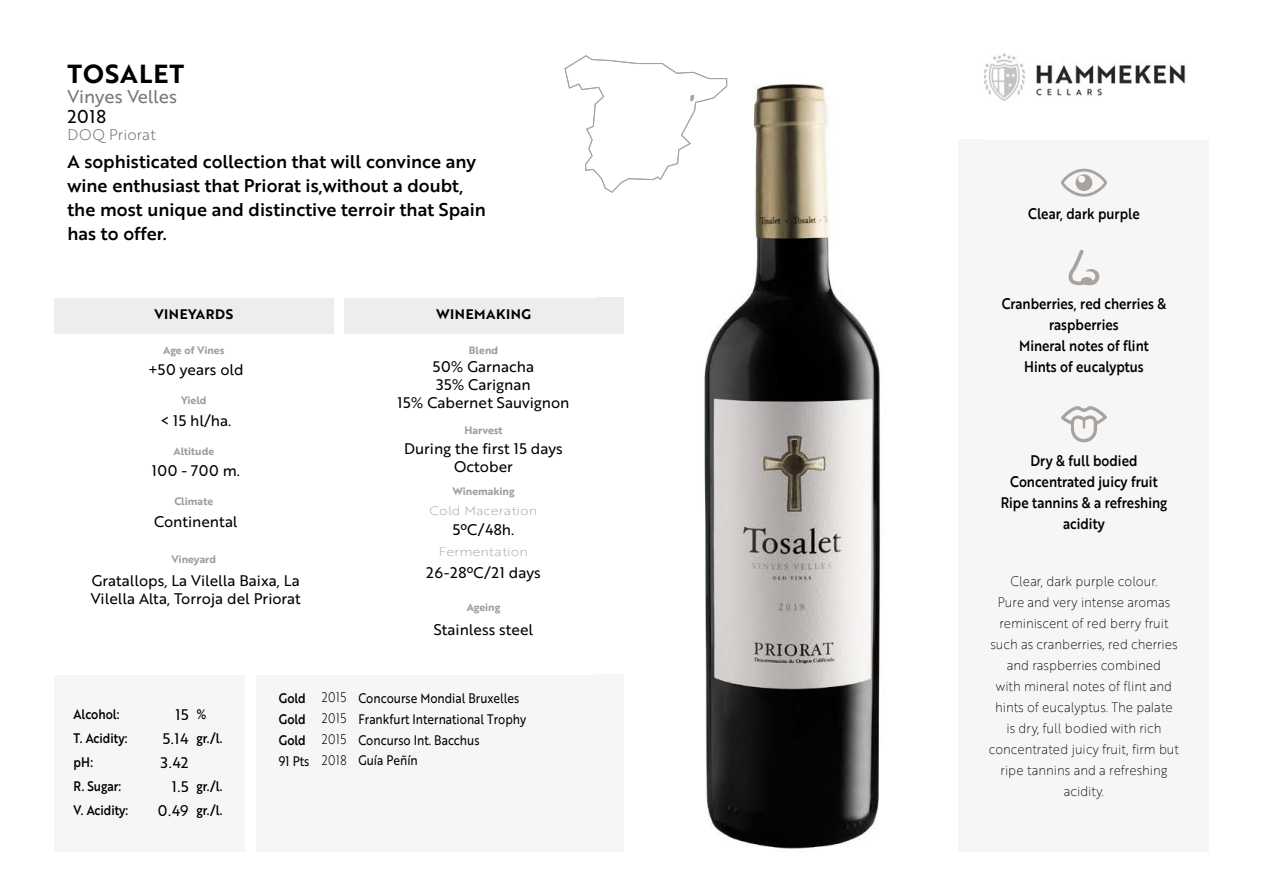
<style>
.page{position:relative;width:1263px;height:893px;background:#fff}
.page>*{position:absolute;margin:0;border:0;box-sizing:border-box;transform-origin:0 0}
.t1{font:25.5px "Brother 1816 Bold";color:#000}
.t2{font:18px/24px "Brother 1816 Medium";color:#000}
.t3{font:18px "Brother 1816 Regular";color:#777776}
.t4{font:18px "Brother 1816 Regular";color:#000}
.t5{font:15px/18px "Brother 1816 Regular";color:#000;text-align:center}
.t6{font:15px/21px "Brother 1816 Medium";color:#000;text-align:center;scale:.88 1}
.t7{font:15px "Brother 1816 Light";letter-spacing:.005em;color:#706f6f}
.t8{font:13.5px/21px "Brother 1816 Thin";color:#000;text-align:center;scale:.92 1}
.t9{font:13.5px/21px "Brother 1816 Regular";color:#000;scale:.87 1}
.t10{font:13.5px/21px "Brother 1816 Medium";color:#000;scale:.88 1}
.t11{font:13.5px "Brother 1816 Bold";letter-spacing:.04em;color:#000}
.t12{font:300 13.5px/21px "Brother 1816 Printed";letter-spacing:.04em;color:#000;text-align:justify;scale:.87 1}
.t13{font:13.5px "Brother 1816 Regular";color:#000;scale:.88 1}
.t14{font:12px "Brother 1816 Thin";color:#9d9d9c;scale:1.15 1}
.t15{font:10.5px "Brother 1816 Bold";color:#9d9d9c}
.s1{font-family:"Brother 1816 Printed";font-weight:300}
</style>
<div class="page">
<div style="left:958px;top:140px;width:251px;height:711px;background:#f7f6f6"></div>
<div style="left:257px;top:675px;width:366px;height:176px;background:#f7f6f6"></div>
<div style="left:54px;top:675px;width:190px;height:176px;background:#f7f6f6"></div>
<div style="left:344px;top:298px;width:279px;height:36px;background:#efedec"></div>
<div style="left:54px;top:298px;width:280px;height:36px;background:#efedec"></div>
<svg style="left:1061px;top:406px;width:46px;height:36px"></svg>
<svg style="left:1068px;top:250px;width:32px;height:35px"></svg>
<svg style="left:1061px;top:169px;width:46px;height:28px"></svg>
<img style="left:984px;top:53px;width:202px;height:48px">
<img style="left:598px;top:78px;width:282px;height:771px">
<img style="left:598px;top:675px;width:25px;height:174px">
<img style="left:598px;top:298px;width:25px;height:36px">
<svg style="left:564px;top:55px;width:163px;height:138px"></svg>
<h1 class="t1" style="left:67px;top:54px;width:118px">TOSALET</h1>
<h2 class="t3" style="left:67px;top:83px;width:111px">Vinyes Velles</h2>
<p class="t7" style="left:67px;top:123px;width:90px">DOQ Priorat</p>
<h2 class="t2" style="left:67px;top:149px;width:420px">A sophisticated collection that will convince any wine enthusiast that Priorat is,without a doubt, the most unique and distinctive terroir that Spain has to offer.</h2>
<h2 class="t4" style="left:67px;top:103px;width:40px">2018</h2>
<p class="t11" style="left:154px;top:304px;width:80px">VINEYARDS</p>
<p class="t11" style="left:436px;top:304px;width:97px">WINEMAKING</p>
<p class="t15" style="left:163px;top:342px;width:63px">Age of Vines</p>
<p class="t15" style="left:469px;top:342px;width:31px">Blend</p>
<p class="t5" style="left:148px;top:360px;width:97px">+50 years old</p>
<p class="t5" style="left:398px;top:357px;width:173px">50% Garnacha<br>35% Carignan<br>15% Cabernet Sauvignon</p>
<p class="t5" style="left:160px;top:411px;width:72px">&lt; 15 hl/ha.</p>
<p class="t5" style="left:404px;top:439px;width:160px">During the first 15 days<br>October</p>
<p class="t15" style="left:181px;top:393px;width:27px">Yield</p>
<p class="t15" style="left:464px;top:422px;width:40px">Harvest</p>
<p class="t15" style="left:173px;top:443px;width:42px">Altitude</p>
<p class="t5" style="left:152px;top:461px;width:90px">100 - 700 m.</p>
<p class="t15" style="left:174px;top:494px;width:40px">Climate</p>
<p class="t5" style="left:154px;top:512px;width:85px">Continental</p>
<p class="t15" style="left:171px;top:551px;width:46px">Vineyard</p>
<p class="t5" style="left:91px;top:571px;width:212px;text-align:left">Gratallops, La Vilella Baixa, La<br>Vilella Alta, Torroja del Priorat</p>
<p class="t15" style="left:452px;top:483px;width:64px">Winemaking</p>
<p class="t14" style="left:430px;top:502px;width:95px">Cold Maceration</p>
<p class="t14" style="left:439px;top:543px;width:79px">Fermentation</p>
<p class="t5" style="left:453px;top:520px;width:63px">5ºC/48h.</p>
<p class="t5" style="left:426px;top:563px;width:116px">26-28ºC/21 days</p>
<p class="t15" style="left:467px;top:599px;width:35px">Ageing</p>
<p class="t5" style="left:434px;top:620px;width:101px">Stainless steel</p>
<p class="t5" style="left:163px;top:702px;width:27px;line-height:23.9px;text-align:right">15<br>5.14</p>
<p class="t10" style="left:74px;top:704px;width:53px">Alcohol:</p>
<p class="t10" style="left:197px;top:704px;width:13px">%</p>
<p class="t10" style="left:74px;top:727px;width:63px">T. Acidity:</p>
<p class="t10" style="left:197px;top:727px;width:31px">gr./l.</p>
<p class="t10" style="left:74px;top:750px;width:56px;line-height:23.9px">pH:<br>R. Sugar:</p>
<p class="t5" style="left:161px;top:750px;width:29px;line-height:23.9px;text-align:right">3.42<br>1.5</p>
<p class="t10" style="left:197px;top:775px;width:31px">gr./l.</p>
<p class="t10" style="left:74px;top:799px;width:64px">V. Acidity:</p>
<p class="t10" style="left:197px;top:799px;width:31px">gr./l.</p>
<p class="t5" style="left:158px;top:801px;width:32px">0.49</p>
<p class="t12" style="left:322px;top:687px;width:30px">2015<br>2015<br>2015</p>
<p class="t10" style="left:279px;top:687px;width:32px;text-align:justify">Gold Gold Gold</p>
<p class="t9" style="left:358px;top:687px;width:194px">Concourse Mondial Bruxelles<br>Frankfurt International Trophy<br>Concurso Int. Bacchus<br>Guía Peñín</p>
<p class="t13" style="left:279px;top:751px;width:78px">91 Pts <span class="s1">2018</span></p>
<p class="t6" style="left:1028px;top:203px;width:128px">Clear, dark purple</p>
<p class="t6" style="left:1002px;top:293px;width:189px">Cranberries, red cherries &amp; raspberries<br>Mineral notes of flint<br>Hints of eucalyptus</p>
<p class="t6" style="left:1001px;top:450px;width:191px">Dry &amp; full bodied<br>Concentrated juicy fruit<br>Ripe tannins &amp; a refreshing acidity</p>
<p class="t8" style="left:989px;top:570px;width:208px">Clear, dark purple colour.<br>Pure and very intense aromas reminiscent of red berry fruit such as cranberries, red cherries and raspberries combined<br>with mineral notes of flint and hints of eucalyptus. The palate<br>is dry, full bodied with rich concentrated juicy fruit, firm but ripe tannins and a refreshing acidity.</p>
</div>
